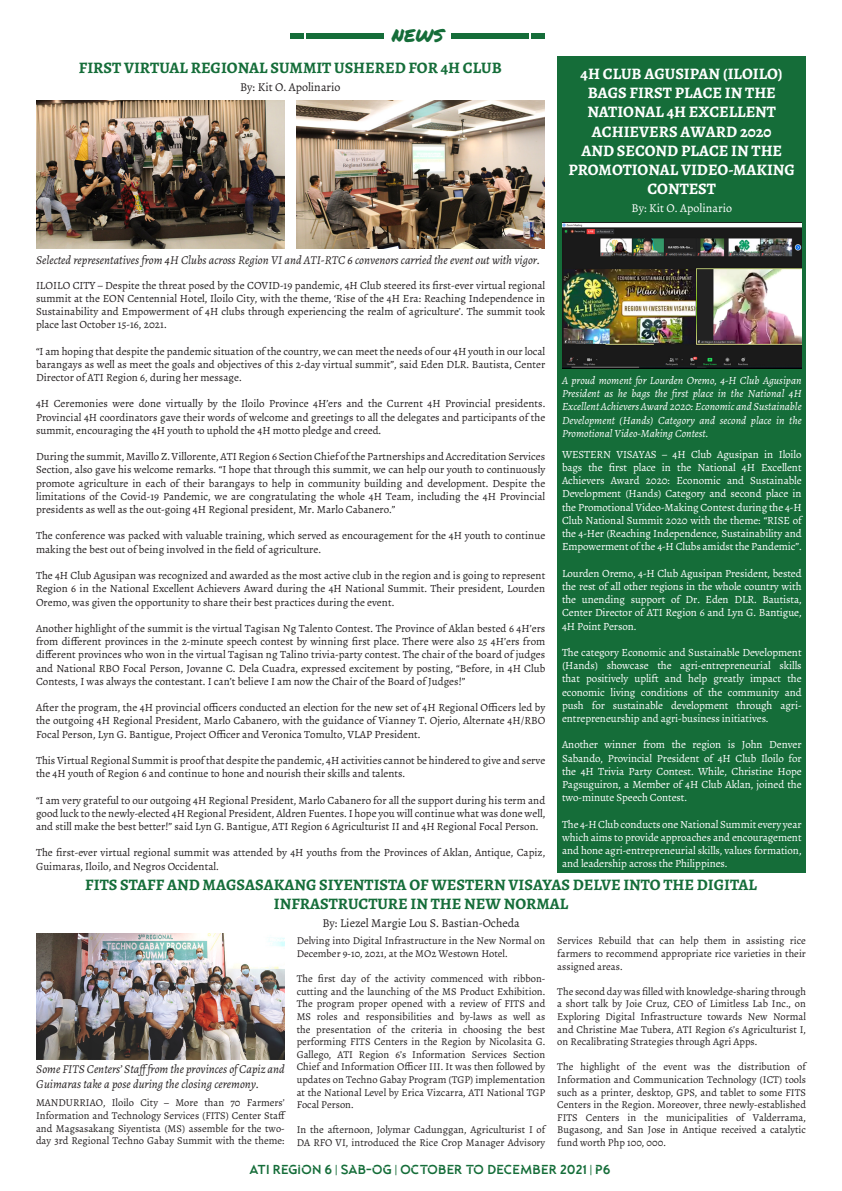
<style>
.page{position:relative;width:842px;height:1191px;background:#fff}
.page>*{position:absolute;margin:0;border:0;box-sizing:border-box;transform-origin:0 0}
.t1{font:18px "Permanent Marker";color:#156d39}
.t2{font:700 16px/19.2px "Alegreya";color:#156d39;text-align:center}
.t3{font:700 16px/19.2px "Alegreya";color:#fff;text-align:center}
.t4{font:13px "Blackpast";color:#156d39}
.t5{font:italic 12px/14.4px "Alegreya";color:#231f20}
.t6{font:12px "Alegreya";color:#231f20}
.t7{font:12px "Alegreya";color:#fff}
.t8{font:11px/13.2px "Alegreya";color:#231f20;text-align:justify}
.t9{font:11px/13.2px "Alegreya";letter-spacing:-.01em;color:#fff;text-align:justify}
.t10{font:italic 11px/13.2px "Alegreya";color:#fff;text-align:justify}
.t11{font:10.5px/12.6px "Alegreya";color:#231f20;text-align:justify}
</style>
<div class="page">
<div style="left:306px;top:33px;width:78px;height:5px;background:#156d39"></div>
<div style="left:291px;top:33px;width:13px;height:5px;background:#156d39"></div>
<div style="left:451px;top:33px;width:78px;height:6px;background:#156d39"></div>
<div style="left:531px;top:33px;width:14px;height:6px;background:#156d39"></div>
<div style="left:557px;top:56px;width:249px;height:817px;background:#156d39"></div>
<img style="left:36px;top:100px;width:249px;height:149px">
<img style="left:562px;top:223px;width:240px;height:145px">
<img style="left:297px;top:100px;width:248px;height:149px">
<img style="left:36px;top:933px;width:249px;height:126px">
<p class="t1" style="left:392px;top:22px;width:53px">NEWS</p>
<p class="t2" style="left:79px;top:58px;width:424px">FIRST VIRTUAL REGIONAL SUMMIT USHERED FOR 4H CLUB</p>
<p class="t6" style="left:240px;top:80px;width:102px">By: Kit O. Apolinario</p>
<p class="t5" style="left:36px;top:253px;width:505px">Selected representatives from 4H Clubs across Region VI and ATI-RTC 6 convenors carried the event out with vigor.</p>
<p class="t3" style="left:568px;top:64px;width:228px">4H CLUB AGUSIPAN (ILOILO)<br>BAGS FIRST PLACE IN THE<br>NATIONAL 4H EXCELLENT<br>ACHIEVERS AWARD 2020<br>AND SECOND PLACE IN THE<br>PROMOTIONAL VIDEO-MAKING<br>CONTEST</p>
<p class="t7" style="left:631px;top:200px;width:102px">By: Kit O. Apolinario</p>
<p class="t8" style="left:36px;top:278px;width:511px">ILOILO CITY – Despite the threat posed by the COVID-19 pandemic, 4H Club steered its first-ever virtual regional summit at the EON Centennial Hotel, Iloilo City, with the theme, ‘Rise of the 4H Era: Reaching Independence in Sustainability and Empowerment of 4H clubs through experiencing the realm of agriculture’. The summit took place last October 15-16, 2021.</p>
<p class="t8" style="left:36px;top:344px;width:511px">“I am hoping that despite the pandemic situation of the country, we can meet the needs of our 4H youth in our local barangays as well as meet the goals and objectives of this 2-day virtual summit”, said Eden DLR. Bautista, Center Director of ATI Region 6, during her message.</p>
<p class="t8" style="left:36px;top:397px;width:511px">4H Ceremonies were done virtually by the Iloilo Province 4H’ers and the Current 4H Provincial presidents.<br>Provincial 4H coordinators gave their words of welcome and greetings to all the delegates and participants of the summit, encouraging the 4H youth to uphold the 4H motto pledge and creed.</p>
<p class="t8" style="left:36px;top:450px;width:511px">During the summit, Mavillo Z. Villorente, ATI Region 6 Section Chief of the Partnerships and Accreditation Services Section, also gave his welcome remarks. “I hope that through this summit, we can help our youth to continuously promote agriculture in each of their barangays to help in community building and development. Despite the limitations of the Covid-19 Pandemic, we are congratulating the whole 4H Team, including the 4H Provincial presidents as well as the out-going 4H Regional president, Mr. Marlo Cabanero.”</p>
<p class="t8" style="left:36px;top:529px;width:511px">The conference was packed with valuable training, which served as encouragement for the 4H youth to continue making the best out of being involved in the field of agriculture.</p>
<p class="t8" style="left:36px;top:569px;width:511px">The 4H Club Agusipan was recognized and awarded as the most active club in the region and is going to represent Region 6 in the National Excellent Achievers Award during the 4H National Summit. Their president, Lourden Oremo, was given the opportunity to share their best practices during the event.</p>
<p class="t8" style="left:36px;top:621px;width:511px">Another highlight of the summit is the virtual Tagisan Ng Talento Contest. The Province of Aklan bested 6 4H’ers from different provinces in the 2-minute speech contest by winning first place. There were also 25 4H’ers from different provinces who won in the virtual Tagisan ng Talino trivia-party contest. The chair of the board of judges and National RBO Focal Person, Jovanne C. Dela Cuadra, expressed excitement by posting, “Before, in 4H Club Contests, I was always the contestant. I can’t believe I am now the Chair of the Board of Judges!”</p>
<p class="t8" style="left:36px;top:701px;width:511px">After the program, the 4H provincial officers conducted an election for the new set of 4H Regional Officers led by the outgoing 4H Regional President, Marlo Cabanero, with the guidance of Vianney T. Ojerio, Alternate 4H/RBO Focal Person, Lyn G. Bantigue, Project Officer and Veronica Tomulto, VLAP President.</p>
<p class="t8" style="left:36px;top:753px;width:511px">This Virtual Regional Summit is proof that despite the pandemic, 4H activities cannot be hindered to give and serve the 4H youth of Region 6 and continue to hone and nourish their skills and talents.</p>
<p class="t8" style="left:36px;top:793px;width:511px">“I am very grateful to our outgoing 4H Regional President, Marlo Cabanero for all the support during his term and good luck to the newly-elected 4H Regional President, Aldren Fuentes. I hope you will continue what was done well, and still make the best better!” said Lyn G. Bantigue, ATI Region 6 Agriculturist II and 4H Regional Focal Person.</p>
<p class="t8" style="left:36px;top:846px;width:511px">The first-ever virtual regional summit was attended by 4H youths from the Provinces of Aklan, Antique, Capiz,<br>Guimaras, Iloilo, and Negros Occidental.</p>
<p class="t10" style="left:562px;top:374px;width:241px">A proud moment for Lourden Oremo, 4-H Club Agusipan President as he bags the first place in the National 4H Excellent Achievers Award 2020: Economic and Sustainable Development (Hands) Category and second place in the Promotional Video-Making Contest.</p>
<p class="t9" style="left:562px;top:447px;width:241px">WESTERN VISAYAS – 4H Club Agusipan in Iloilo bags the first place in the National 4H Excellent Achievers Award 2020: Economic and Sustainable Development (Hands) Category and second place in the Promotional Video-Making Contest during the 4-H Club National Summit 2020 with the theme: “RISE of the 4-Her (Reaching Independence, Sustainability and Empowerment of the 4-H Clubs amidst the Pandemic”.</p>
<p class="t9" style="left:562px;top:566px;width:241px">Lourden Oremo, 4-H Club Agusipan President, bested the rest of all other regions in the whole country with the unending support of Dr. Eden DLR. Bautista, Center Director of ATI Region 6 and Lyn G. Bantigue, 4H Point Person.</p>
<p class="t9" style="left:562px;top:645px;width:241px">The category Economic and Sustainable Development (Hands) showcase the agri-entrepreneurial skills that positively uplift and help greatly impact the economic living conditions of the community and push for sustainable development through agri&shy;entrepreneurship and agri-business initiatives.</p>
<p class="t9" style="left:562px;top:738px;width:241px">Another winner from the region is John Denver Sabando, Provincial President of 4H Club Iloilo for the 4H Trivia Party Contest. While, Christine Hope Pagsuguiron, a Member of 4H Club Aklan, joined the two-minute Speech Contest.</p>
<p class="t9" style="left:562px;top:817px;width:241px">The 4-H Club conducts one National Summit every year which aims to provide approaches and encouragement and hone agri-entrepreneurial skills, values formation, and leadership across the Philippines.</p>
<p class="t2" style="left:85px;top:874px;width:673px">FITS STAFF AND MAGSASAKANG SIYENTISTA OF WESTERN VISAYAS DELVE INTO THE DIGITAL<br>INFRASTRUCTURE IN THE NEW NORMAL</p>
<p class="t6" style="left:322px;top:915px;width:199px">By: Liezel Margie Lou S. Bastian-Ocheda</p>
<p class="t5" style="left:36px;top:1062px;width:250px">Some FITS Centers’ Staff from the provinces of Capiz and<br>Guimaras take a pose during the closing ceremony.</p>
<p class="t11" style="left:36px;top:1096px;width:250px">MANDURRIAO, Iloilo City – More than 70 Farmers’ Information and Technology Services (FITS) Center Staff and Magsasakang Siyentista (MS) assemble for the two&shy;day 3rd Regional Techno Gabay Summit with the theme:</p>
<p class="t11" style="left:297px;top:934px;width:250px">Delving into Digital Infrastructure in the New Normal on<br>December 9-10, 2021, at the MO2 Westown Hotel.</p>
<p class="t11" style="left:297px;top:972px;width:250px">The first day of the activity commenced with ribbon&shy;cutting and the launching of the MS Product Exhibition.<br>The program proper opened with a review of FITS and MS roles and responsibilities and by-laws as well as the presentation of the criteria in choosing the best performing FITS Centers in the Region by Nicolasita G.<br>Gallego, ATI Region 6’s Information Services Section Chief and Information Officer III. It was then followed by updates on Techno Gabay Program (TGP) implementation at the National Level by Erica Vizcarra, ATI National TGP Focal Person.</p>
<p class="t11" style="left:297px;top:1123px;width:250px">In the afternoon, Jolymar Cadunggan, Agriculturist I of<br>DA RFO VI, introduced the Rice Crop Manager Advisory</p>
<p class="t11" style="left:557px;top:934px;width:250px">Services Rebuild that can help them in assisting rice farmers to recommend appropriate rice varieties in their assigned areas.</p>
<p class="t11" style="left:557px;top:985px;width:250px">The second day was filled with knowledge-sharing through a short talk by Joie Cruz, CEO of Limitless Lab Inc., on Exploring Digital Infrastructure towards New Normal and Christine Mae Tubera, ATI Region 6’s Agriculturist I, on Recalibrating Strategies through Agri Apps.</p>
<p class="t11" style="left:557px;top:1060px;width:250px">The highlight of the event was the distribution of Information and Communication Technology (ICT) tools such as a printer, desktop, GPS, and tablet to some FITS Centers in the Region. Moreover, three newly-established FITS Centers in the municipalities of Valderrama, Bugasong, and San Jose in Antique received a catalytic fund worth Php 100, 000.</p>
<p class="t4" style="left:249px;top:1162px;width:363px">ATI REGION 6 | SAB-OG | OCTOBER TO DECEMBER 2021 | P6</p>
</div>
